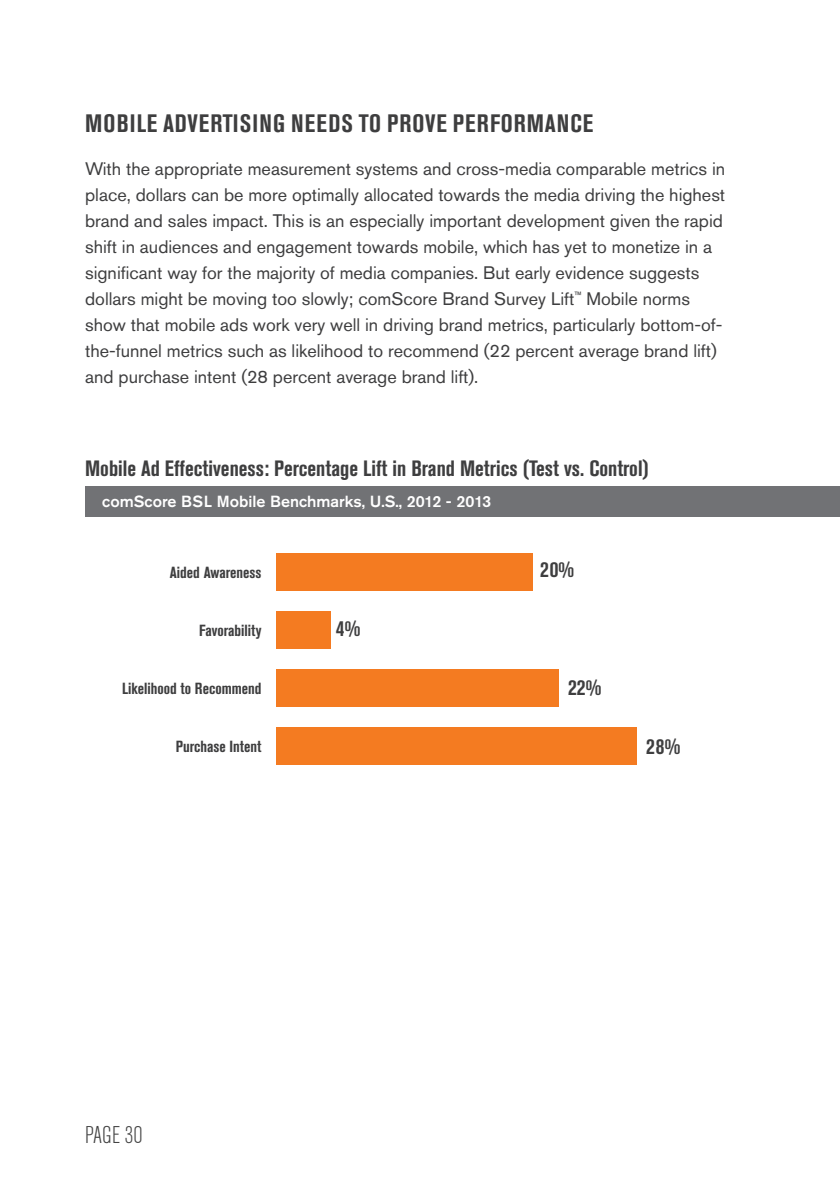
<style>
.page{position:relative;width:840px;height:1191px;background:#fff}
.page>*{position:absolute;margin:0;border:0;box-sizing:border-box;transform-origin:0 0}
.Subtitle{font:700 condensed 25px "Akzidenz Grotesk Pro";letter-spacing:.045em;color:#3e3e3f}
.t1{font:300 condensed 24px "Akzidenz Grotesk Pro";letter-spacing:.01em;color:#434343}
.Chart_Title{font:700 condensed 22px "Akzidenz Grotesk Pro";color:#3e3e3f}
.chart_data{font:700 condensed 22px "Akzidenz Grotesk Pro";color:#3e3e3f}
.Body_txt_9_13{font:18px/26px "Akzidenz Grotesk Pro";color:#3e3e3f}
.y_axis_Names{font:700 condensed 16px "Akzidenz Grotesk Pro";color:#3e3e3f}
.Product_name_chart_t{font:500 16px "Akzidenz Grotesk Pro";color:#fff}
</style>
<div class="page">
<div style="left:276px;top:554px;width:256px;height:37px;background:#f47b21"></div>
<div style="left:276px;top:669px;width:283px;height:38px;background:#f47b21"></div>
<div style="left:276px;top:727px;width:361px;height:37px;background:#f47b21"></div>
<div style="left:276px;top:612px;width:55px;height:37px;background:#f47b21"></div>
<div style="left:85px;top:486px;width:754px;height:30px;background:#717275"></div>
<p class="Subtitle" style="left:85px;top:107px;width:509px">MOBILE ADVERTISING NEEDS TO PROVE PERFORMANCE</p>
<p class="Body_txt_9_13" style="left:85px;top:156px;width:641px">With the appropriate measurement systems and cross-media comparable metrics in place, dollars can be more optimally allocated towards the media driving the highest brand and sales impact. This is an especially important development given the rapid shift in audiences and engagement towards mobile, which has yet to monetize in a significant way for the majority of media companies. But early evidence suggests dollars might be moving too slowly; comScore Brand Survey Lift<sup>™</sup> Mobile norms show that mobile ads work very well in driving brand metrics, particularly bottom-of&shy;the-funnel metrics such as likelihood to recommend (22 percent average brand lift) and purchase intent (28 percent average brand lift).</p>
<p class="Chart_Title" style="left:85px;top:454px;width:565px">Mobile Ad Effectiveness: Percentage Lift in Brand Metrics (Test vs. Control)</p>
<p class="Product_name_chart_t" style="left:102px;top:491px;width:390px">comScore BSL Mobile Benchmarks, U.S., 2012 - 2013</p>
<p class="y_axis_Names" style="left:170px;top:562px;width:93px">Aided Awareness</p>
<p class="chart_data" style="left:540px;top:555px;width:35px">20%</p>
<p class="y_axis_Names" style="left:199px;top:620px;width:64px">Favorability</p>
<p class="chart_data" style="left:336px;top:614px;width:26px">4%</p>
<p class="y_axis_Names" style="left:122px;top:678px;width:141px">Likelihood to Recommend</p>
<p class="chart_data" style="left:568px;top:673px;width:35px">22%</p>
<p class="y_axis_Names" style="left:176px;top:736px;width:87px">Purchase Intent</p>
<p class="chart_data" style="left:646px;top:732px;width:35px">28%</p>
<h2 class="t1" style="left:85px;top:1119px;width:58px">PAGE 30</h2>
</div>
